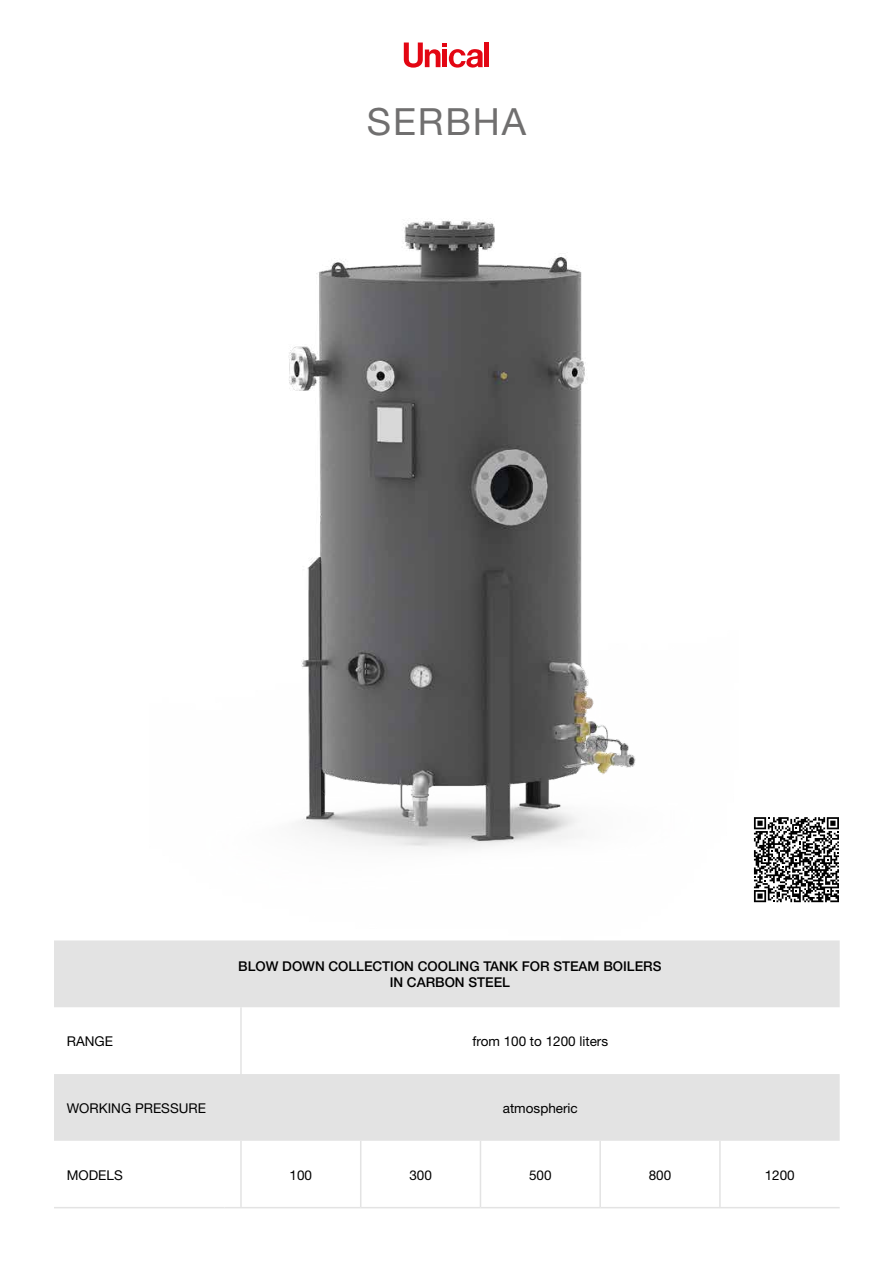
<style>
.page{position:relative;width:893px;height:1263px;background:#fff}
.page>*{position:absolute;margin:0;border:0;box-sizing:border-box;transform-origin:0 0}
.t1{font:37.5px "Helvetica Neue";letter-spacing:.05em;color:#706f6f}
.t2{font:13.5px "Helvetica Neue";color:#000}
.t3{font:500 13.5px/16.2px "Helvetica Neue";color:#000;text-align:center}
</style>
<div class="page">
<img style="left:288px;top:220px;width:348px;height:629px">
<svg style="left:54px;top:940px;width:786px;height:201px;fill:#e3e3e3"></svg>
<hr style="left:240px;top:1141px;width:2px;height:66px;background:#e3e3e3">
<hr style="left:360px;top:1141px;width:1px;height:66px;background:#e3e3e3">
<hr style="left:480px;top:1141px;width:1px;height:66px;background:#e3e3e3">
<hr style="left:599px;top:1141px;width:2px;height:66px;background:#e3e3e3">
<hr style="left:719px;top:1141px;width:2px;height:66px;background:#e3e3e3">
<hr style="left:241px;top:1207px;width:120px;height:1px;background:#e3e3e3">
<hr style="left:361px;top:1207px;width:119px;height:1px;background:#e3e3e3">
<hr style="left:480px;top:1207px;width:120px;height:1px;background:#e3e3e3">
<hr style="left:600px;top:1207px;width:120px;height:1px;background:#e3e3e3">
<hr style="left:720px;top:1207px;width:120px;height:1px;background:#e3e3e3">
<hr style="left:54px;top:1207px;width:171px;height:1px;background:#e3e3e3">
<svg style="left:225px;top:1207px;width:16px;height:1px"></svg>
<hr style="left:240px;top:1007px;width:2px;height:67px;background:#e3e3e3">
<svg style="left:404px;top:43px;width:79px;height:25px"></svg>
<div style="left:442px;top:50px;width:5px;height:17px;background:#e30613"></div>
<hr style="left:485px;top:43px;width:4px;height:24px;background:#e30613">
<svg style="left:754px;top:817px;width:85px;height:85px"></svg>
<h1 class="t1" style="left:367px;top:99px;width:161px">SERBHA</h1>
<p class="t3" style="left:238px;top:958px;width:425px">BLOW DOWN COLLECTION COOLING TANK FOR STEAM BOILERS<br>IN CARBON STEEL</p>
<p class="t2" style="left:67px;top:1033px;width:48px">RANGE</p>
<p class="t2" style="left:472px;top:1033px;width:137px">from 100 to 1200 liters</p>
<p class="t2" style="left:67px;top:1100px;width:141px">WORKING PRESSURE</p>
<p class="t2" style="left:503px;top:1100px;width:77px">atmospheric</p>
<p class="t2" style="left:67px;top:1167px;width:58px">MODELS</p>
<p class="t2" style="left:290px;top:1167px;width:24px">100</p>
<p class="t2" style="left:409px;top:1167px;width:24px">300</p>
<p class="t2" style="left:529px;top:1167px;width:24px">500</p>
<p class="t2" style="left:649px;top:1167px;width:24px">800</p>
<p class="t2" style="left:765px;top:1167px;width:32px">1200</p>
</div>
